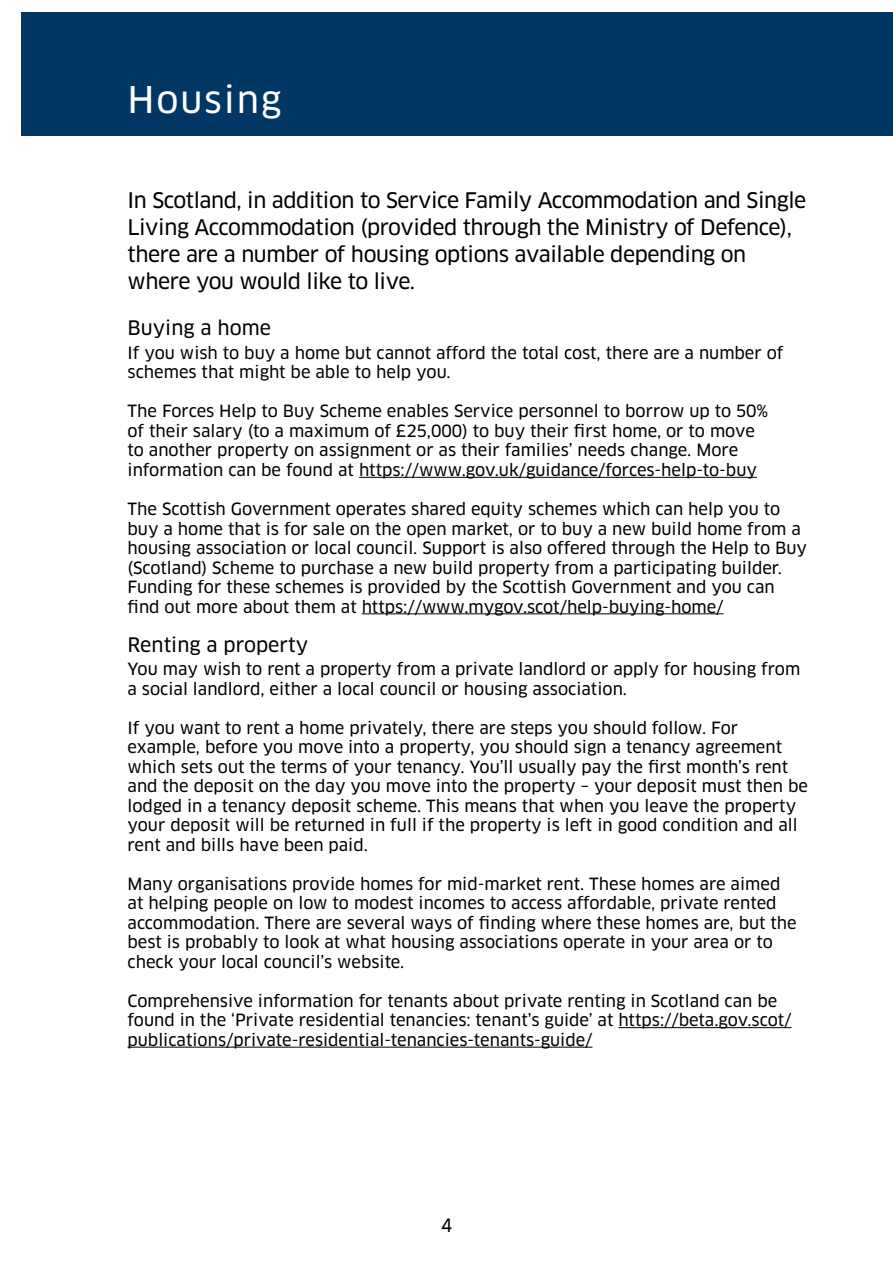
<style>
.page{position:relative;width:893px;height:1263px;background:#fff}
.page>*{position:absolute;margin:0;border:0;box-sizing:border-box;transform-origin:0 0}
.t1{font:36px "Clan LF News";letter-spacing:.05em;color:#fff}
.t2{font:21px/27px "Clan LF News";letter-spacing:-.02em;color:#000}
.t3{font:19.5px "Clan LF News";color:#000}
.t4{font:18px "Clan LF News";color:#000}
.t5{font:16.5px/19.5px "Clan LF News";color:#000}
</style>
<div class="page">
<hr style="left:359px;top:477px;width:398px;height:1px;background:#000">
<hr style="left:362px;top:613px;width:361px;height:1px;background:#000">
<hr style="left:618px;top:1027px;width:173px;height:1px;background:#000">
<hr style="left:128px;top:1047px;width:464px;height:1px;background:#000">
<div style="left:21px;top:13px;width:872px;height:123px;background:#003764"></div>
<h1 class="t1" style="left:128px;top:78px;width:155px">Housing</h1>
<p class="t2" style="left:128px;top:187px;width:680px">I n Scotland, in addition to Service Family Accommodation and Single Living Accommodation (provided through the Ministry of Defence), there are a number of housing options available depending on where you would like to live.</p>
<p class="t3" style="left:128px;top:316px;width:145px">Buying a home</p>
<p class="t5" style="left:128px;top:343px;width:657px">If you wish to buy a home but cannot afford the total cost, there are a number of schemes that might be able to help you.</p>
<p class="t5" style="left:128px;top:402px;width:642px">The Forces Help to Buy Scheme enables Service personnel to borrow up to 50% of their salary (to a maximum of £25,000) to buy their first home, or to move to another property on assignment or as their families’ needs change. More information can be found at https://www.gov.uk/guidance/forces-help-to-buy</p>
<p class="t5" style="left:128px;top:499px;width:681px">The Scottish Government operates shared equity schemes which can help you to buy a home that is for sale on the open market, or to buy a new build home from a housing association or local council. Support is also offered through the Help to Buy (Scotland) Scheme to purchase a new build property from a participating builder.<br>Funding for these schemes is provided by the Scottish Government and you can find out more about them at https://www.mygov.scot/help-buying-home/</p>
<p class="t3" style="left:128px;top:632px;width:182px">Renting a property</p>
<p class="t5" style="left:128px;top:660px;width:674px">You may wish to rent a property from a private landlord or apply for housing from a social landlord, either a local council or housing association.</p>
<p class="t5" style="left:128px;top:718px;width:682px">If you want to rent a home privately, there are steps you should follow. For example, before you move into a property, you should sign a tenancy agreement which sets out the terms of your tenancy. You’ll usually pay the first month’s rent and the deposit on the day you move into the property – your deposit must then be lodged in a tenancy deposit scheme. This means that when you leave the property your deposit will be returned in full if the property is left in good condition and all rent and bills have been paid.</p>
<p class="t5" style="left:128px;top:874px;width:671px">Many organisations provide homes for mid-market rent. These homes are aimed at helping people on low to modest incomes to access affordable, private rented accommodation. There are several ways of finding where these homes are, but the best is probably to look at what housing associations operate in your area or to check your local council’s website.</p>
<p class="t5" style="left:128px;top:991px;width:665px">Comprehensive information for tenants about private renting in Scotland can be found in the ‘Private residential tenancies: tenant’s guide’ at https://beta.gov.scot/ publications/private-residential-tenancies-tenants-guide/</p>
<p class="t4" style="left:441px;top:1214px;width:13px">4</p>
</div>
